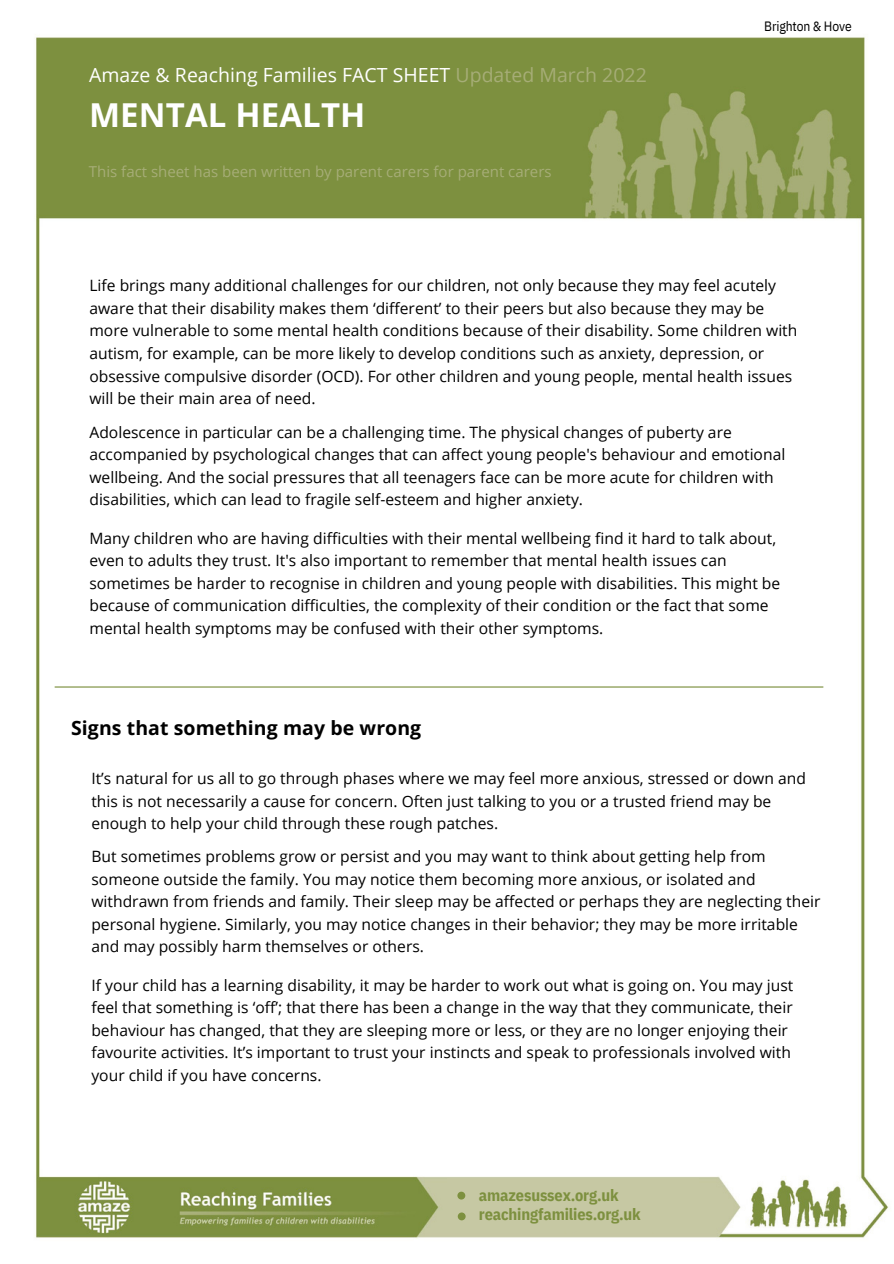
<style>
.page{position:relative;width:894px;height:1264px;background:#fff}
.page>*{position:absolute;margin:0;border:0;box-sizing:border-box;transform-origin:0 0}
.t1{font:700 33px "Open Sans";letter-spacing:.005em;color:#fff}
.t2{font:19.5px "Open Sans";color:#fff}
.t3{font:700 19.5px "Open Sans";letter-spacing:.005em;color:#000}
.t4{font:700 16.35px/18.3px "IBM Plex Sans Cond";letter-spacing:-.01em;color:#7d903f}
.t5{font:15.6px/22.5px "Open Sans";color:#000}
.t6{font:15px "Open Sans";color:#a6ad77}
.t7{font:13.5px "IBM Plex Sans Cond";letter-spacing:-.01em;color:#000}
.s1{color:#a6ad77}
</style>
<div class="page">
<img style="left:35px;top:37px;width:854px;height:1202px">
<div style="left:447px;top:1177px;width:251px;height:53px;background:#c6c8a3"></div>
<hr style="left:55px;top:686px;width:768px;height:1px;background:#7d903f">
<div style="left:457px;top:1191px;width:8px;height:8px;background:#7d903f;border-radius:50%"></div>
<div style="left:457px;top:1212px;width:8px;height:8px;background:#7d903f;border-radius:50%"></div>
<p class="t2" style="left:89px;top:61px;width:559px">Amaze &amp; Reaching Families FACT SHEET <span class="s1">Updated March 2022</span></p>
<p class="t1" style="left:89px;top:92px;width:278px">MENTAL HEALTH</p>
<p class="t6" style="left:89px;top:161px;width:464px">This fact sheet has been written by parent carers for parent carers</p>
<p class="t7" style="left:764px;top:17px;width:89px">Brighton &amp; Hove</p>
<p class="t5" style="left:89px;top:274px;width:709px">Life brings many additional challenges for our children, not only because they may feel acutely aware that their disability makes them ‘different’ to their peers but also because they may be more vulnerable to some mental health conditions because of their disability. Some children with autism, for example, can be more likely to develop conditions such as anxiety, depression, or obsessive compulsive disorder (OCD). For other children and young people, mental health issues will be their main area of need.</p>
<p class="t5" style="left:89px;top:420px;width:697px">Adolescence in particular can be a challenging time. The physical changes of puberty are accompanied by psychological changes that can affect young people's behaviour and emotional wellbeing. And the social pressures that all teenagers face can be more acute for children with disabilities, which can lead to fragile self-esteem and higher anxiety.</p>
<p class="t5" style="left:89px;top:526px;width:692px">Many children who are having difficulties with their mental wellbeing find it hard to talk about, even to adults they trust. It's also important to remember that mental health issues can sometimes be harder to recognise in children and young people with disabilities. This might be because of communication difficulties, the complexity of their condition or the fact that some mental health symptoms may be confused with their other symptoms.</p>
<p class="t3" style="left:71px;top:713px;width:351px">Signs that something may be wrong</p>
<p class="t5" style="left:91px;top:767px;width:715px">It’s natural for us all to go through phases where we may feel more anxious, stressed or down and this is not necessarily a cause for concern. Often just talking to you or a trusted friend may be enough to help your child through these rough patches.</p>
<p class="t5" style="left:91px;top:844px;width:730px">But sometimes problems grow or persist and you may want to think about getting help from someone outside the family. You may notice them becoming more anxious, or isolated and withdrawn from friends and family. Their sleep may be affected or perhaps they are neglecting their personal hygiene. Similarly, you may notice changes in their behavior; they may be more irritable and may possibly harm themselves or others.</p>
<p class="t5" style="left:91px;top:973px;width:703px">If your child has a learning disability, it may be harder to work out what is going on. You may just feel that something is ‘off’; that there has been a change in the way that they communicate, their</p>
<p class="t5" style="left:91px;top:1018px;width:698px">behaviour has changed, that they are sleeping more or less, or they are no longer enjoying their</p>
<p class="t5" style="left:91px;top:1040px;width:701px">favourite activities. It’s important to trust your instincts and speak to professionals involved with your child if you have concerns.</p>
<p class="t4" style="left:479px;top:1185px;width:163px">amazesussex.org.uk reachingfamilies.org.uk</p>
</div>
